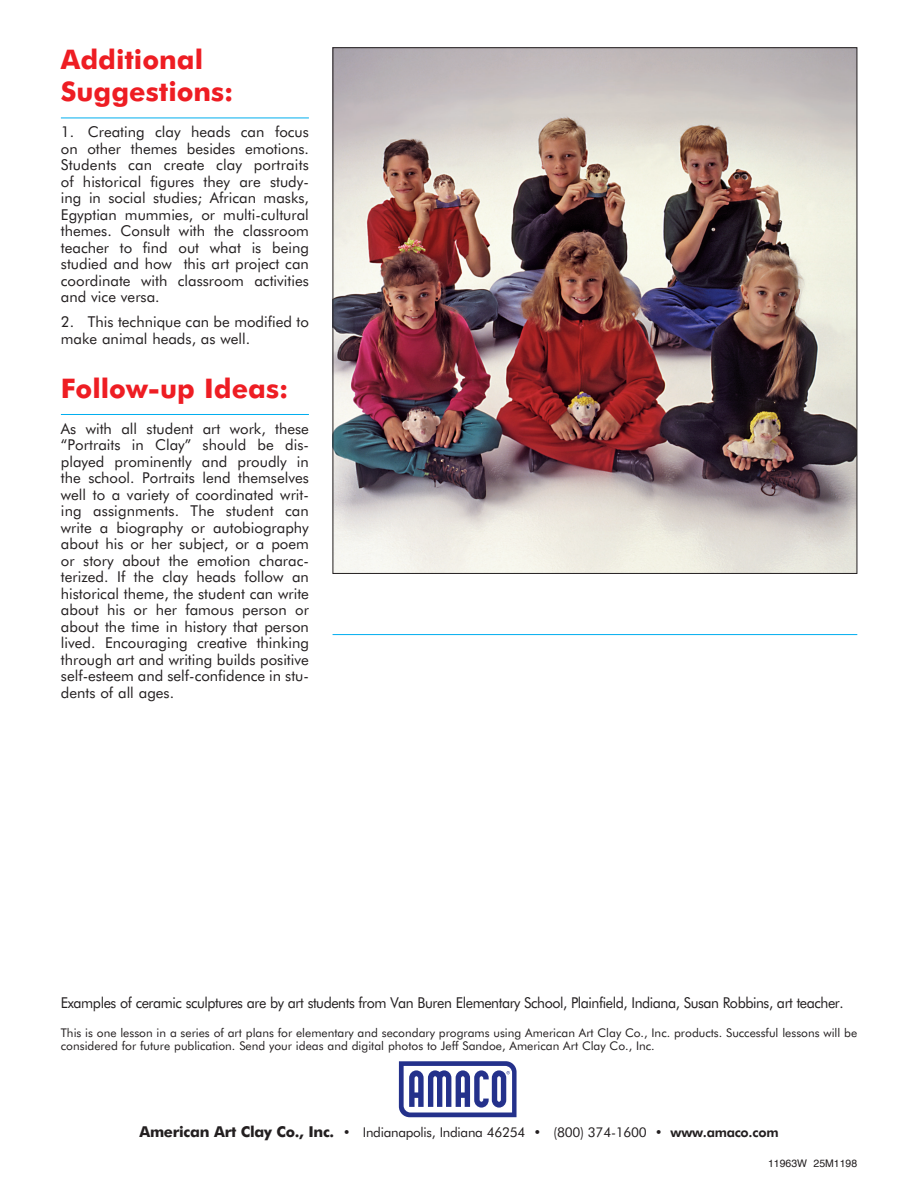
<style>
.page{position:relative;width:918px;height:1188px;background:#fff}
.page>*{position:absolute;margin:0;border:0;box-sizing:border-box;transform-origin:0 0}
.t1{font:700 27px "Futura BT";color:#ee1d23}
.t2{font:15px/16.5px "Futura BT";color:#231f20}
.t3{font:15px "Futura BT";letter-spacing:-.03em;color:#231f20;scale:.95 1}
.t4{font:13.5px "Futura BT";letter-spacing:-.02em;color:#231f20}
.t5{font:12px/13.5px "Futura BT";color:#231f20}
.t6{font:10.5px "Helvetica";color:#231f20}
.s1{font-weight:700;font-size:15px}
.s2{font-weight:800}
</style>
<div class="page">
<hr style="left:61px;top:118px;width:248px;height:1px;background:#00aeef">
<hr style="left:61px;top:414px;width:248px;height:1px;background:#00aeef">
<img style="left:335px;top:49px;width:520px;height:523px">
<hr style="left:333px;top:634px;width:524px;height:1px;background:#00aeef">
<svg style="left:399px;top:1061px;width:118px;height:56px"></svg>
<p class="t1" style="left:61px;top:43px;width:144px">Additional</p>
<p class="t1" style="left:61px;top:75px;width:174px">Suggestions:</p>
<p class="t2" style="left:61px;top:124px;width:250px;text-align:justify">1. Creating clay heads can focus on other themes besides emotions.<br>Students can create clay portraits of historical figures they are study&shy;ing in social studies; African masks, Egyptian mummies, or multi-cultural themes. Consult with the classroom teacher to find out what is being studied and how this art project can coordinate with classroom activities and vice versa.</p>
<p class="t2" style="left:61px;top:314px;width:250px">2. This technique can be modified to make animal heads, as well.</p>
<p class="t1" style="left:61px;top:372px;width:229px">Follow-up Ideas:</p>
<p class="t2" style="left:61px;top:420px;width:250px">As with all student art work, these “Portraits in Clay” should be dis&shy;played prominently and proudly in the school. Portraits lend themselves well to a variety of coordinated writ&shy;ing assignments. The student can write a biography or autobiography about his or her subject, or a poem or story about the emotion charac&shy;terized. If the clay heads follow an historical theme, the student can write about his or her famous person or about the time in history that person lived. Encouraging creative thinking through art and writing builds positive self-esteem and self-confidence in stu&shy;dents of all ages.</p>
<p class="t3" style="left:61px;top:994px;width:826px">Examples of ceramic sculptures are by art students from Van Buren Elementary School, Plainfield, Indiana, Susan Robbins, art teacher.</p>
<p class="t5" style="left:61px;top:1026px;width:798px">This is one lesson in a series of art plans for elementary and secondary programs using American Art Clay Co., Inc. products. Successful lessons will be considered for future publication. Send your ideas and digital photos to Jeff Sandoe, American Art Clay Co., Inc.</p>
<p class="t4" style="left:140px;top:1124px;width:641px"><span class="s1">American Art Clay Co., Inc.</span> • Indianapolis, Indiana 46254 • (800) 374-1600 • <span class="s2">www.amaco.com</span></p>
<p class="t6" style="left:768px;top:1155px;width:91px">11963W 25M1198</p>
</div>
